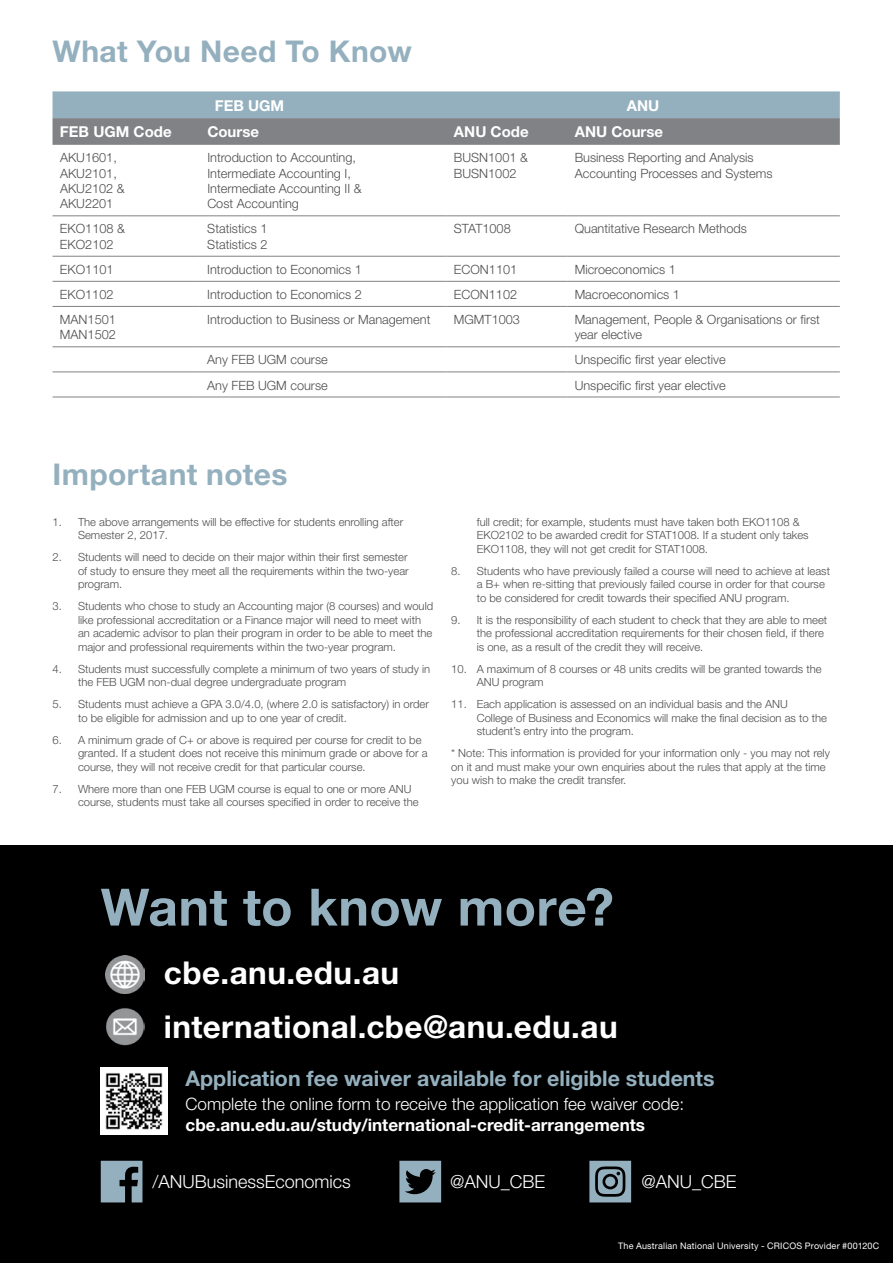
<style>
.page{position:relative;width:893px;height:1263px;background:#fff}
.page>*{position:absolute;margin:0;border:0;box-sizing:border-box;transform-origin:0 0}
.t1{font:700 51.45px "Helvetica Neue LT Std";letter-spacing:.005em;color:#94b0be}
.t2{font:700 31.5px/54px "Helvetica Neue LT Std";letter-spacing:.015em;color:#fff}
.t3{font:700 30px "Helvetica Neue LT Std";letter-spacing:.015em;color:#94b0be}
.t4{font:700 21.3px "Helvetica Neue LT Std";color:#94b0be}
.t5{font:300 18px "Helvetica Neue LT Std";color:#fff}
.t6{font:300 17.1px "Helvetica Neue LT Std";color:#fff}
.t7{font:700 17.1px "Helvetica Neue LT Std";color:#fff}
.t8{font:700 15px "Helvetica Neue LT Std";color:#fff}
.t9{font:300 12.75px/15.3px "Helvetica Neue LT Std";color:#4d4d4f}
.t10{font:300 11.25px/13.5px "Helvetica Neue LT Std";color:#4d4d4f}
.t11{font:9px "Helvetica Neue LT Std";letter-spacing:.02em;color:#fff}
</style>
<div class="page">
<div style="left:0;top:845px;width:893px;height:418px;background:#000"></div>
<img style="left:105px;top:955px;width:39px;height:39px">
<img style="left:106px;top:1008px;width:38px;height:38px">
<svg style="left:101px;top:1161px;width:41px;height:41px"></svg>
<svg style="left:399px;top:1161px;width:42px;height:41px"></svg>
<svg style="left:589px;top:1161px;width:42px;height:41px"></svg>
<img style="left:101px;top:1068px;width:66px;height:66px">
<svg style="left:53px;top:91px;width:787px;height:54px;background:#8b9aa2"></svg>
<hr style="left:53px;top:216px;width:147px;height:1px;background:#808285">
<hr style="left:200px;top:216px;width:246px;height:1px;background:#808285">
<hr style="left:446px;top:216px;width:121px;height:1px;background:#808285">
<hr style="left:567px;top:216px;width:273px;height:1px;background:#808285">
<hr style="left:53px;top:256px;width:147px;height:1px;background:#808285">
<hr style="left:200px;top:256px;width:246px;height:1px;background:#808285">
<hr style="left:446px;top:256px;width:121px;height:1px;background:#808285">
<hr style="left:567px;top:256px;width:273px;height:1px;background:#808285">
<hr style="left:53px;top:281px;width:147px;height:1px;background:#808285">
<hr style="left:200px;top:281px;width:246px;height:1px;background:#808285">
<hr style="left:446px;top:281px;width:121px;height:1px;background:#808285">
<hr style="left:567px;top:281px;width:273px;height:1px;background:#808285">
<hr style="left:53px;top:306px;width:147px;height:1px;background:#808285">
<hr style="left:200px;top:306px;width:246px;height:1px;background:#808285">
<hr style="left:446px;top:306px;width:121px;height:1px;background:#808285">
<hr style="left:567px;top:306px;width:273px;height:1px;background:#808285">
<hr style="left:53px;top:347px;width:147px;height:1px;background:#808285">
<hr style="left:200px;top:347px;width:246px;height:1px;background:#808285">
<hr style="left:446px;top:347px;width:121px;height:1px;background:#808285">
<hr style="left:567px;top:347px;width:273px;height:1px;background:#808285">
<hr style="left:53px;top:372px;width:147px;height:1px;background:#808285">
<hr style="left:200px;top:372px;width:246px;height:1px;background:#808285">
<hr style="left:446px;top:372px;width:121px;height:1px;background:#808285">
<hr style="left:567px;top:372px;width:273px;height:1px;background:#808285">
<hr style="left:53px;top:397px;width:147px;height:1px;background:#808285">
<hr style="left:200px;top:397px;width:246px;height:1px;background:#808285">
<hr style="left:446px;top:397px;width:121px;height:1px;background:#808285">
<hr style="left:567px;top:397px;width:273px;height:1px;background:#808285">
<h3 class="t3" style="left:53px;top:33px;width:361px">What You Need To Know</h3>
<h3 class="t8" style="left:215px;top:96px;width:71px">FEB UGM</h3>
<h3 class="t8" style="left:627px;top:96px;width:34px">ANU</h3>
<h3 class="t8" style="left:60px;top:123px;width:113px">FEB UGM Code</h3>
<h3 class="t8" style="left:207px;top:123px;width:53px">Course</h3>
<h3 class="t8" style="left:454px;top:123px;width:76px">ANU Code</h3>
<h3 class="t8" style="left:575px;top:123px;width:90px">ANU Course</h3>
<p class="t9" style="left:60px;top:150px;width:66px">AKU1601,<br>AKU2101,<br>AKU2102 &amp;<br>AKU2201</p>
<p class="t9" style="left:207px;top:150px;width:156px">Introduction to Accounting,<br>Intermediate Accounting I,<br>Intermediate Accounting II &amp;<br>Cost Accounting</p>
<p class="t9" style="left:454px;top:150px;width:75px">BUSN1001 &amp;<br>BUSN1002</p>
<p class="t9" style="left:575px;top:150px;width:199px">Business Reporting and Analysis<br>Accounting Processes and Systems</p>
<p class="t9" style="left:60px;top:221px;width:66px">EKO1108 &amp;<br>EKO2102</p>
<p class="t9" style="left:207px;top:221px;width:62px">Statistics 1<br>Statistics 2</p>
<p class="t9" style="left:454px;top:221px;width:58px">STAT1008</p>
<p class="t9" style="left:575px;top:221px;width:174px">Quantitative Research Methods</p>
<p class="t9" style="left:60px;top:261px;width:55px">EKO1101</p>
<p class="t9" style="left:207px;top:261px;width:156px">Introduction to Economics 1</p>
<p class="t9" style="left:454px;top:261px;width:65px">ECON1101</p>
<p class="t9" style="left:575px;top:261px;width:103px">Microeconomics 1</p>
<p class="t9" style="left:60px;top:286px;width:55px">EKO1102</p>
<p class="t9" style="left:207px;top:286px;width:156px">Introduction to Economics 2</p>
<p class="t9" style="left:454px;top:286px;width:65px">ECON1102</p>
<p class="t9" style="left:575px;top:286px;width:107px">Macroeconomics 1</p>
<p class="t9" style="left:60px;top:312px;width:57px">MAN1501<br>MAN1502</p>
<p class="t9" style="left:207px;top:312px;width:225px">Introduction to Business or Management</p>
<p class="t9" style="left:454px;top:312px;width:68px">MGMT1003</p>
<p class="t9" style="left:575px;top:312px;width:247px">Management, People &amp; Organisations or first year elective</p>
<p class="t9" style="left:207px;top:352px;width:122px">Any FEB UGM course</p>
<p class="t9" style="left:575px;top:352px;width:153px">Unspecific first year elective</p>
<p class="t9" style="left:207px;top:377px;width:122px">Any FEB UGM course</p>
<p class="t9" style="left:575px;top:377px;width:153px">Unspecific first year elective</p>
<h3 class="t3" style="left:53px;top:456px;width:236px">Important notes</h3>
<p class="t10" style="left:78px;top:515px;width:327px;text-indent:-26px">1. The above arrangements will be effective for students enrolling after<br>Semester 2, 2017.</p>
<p class="t10" style="left:78px;top:550px;width:332px;text-align:justify;text-indent:-26px">2. Students will need to decide on their major within their first semester of study to ensure they meet all the requirements within the two-year program.</p>
<p class="t10" style="left:78px;top:599px;width:357px;text-indent:-26px">3. Students who chose to study an Accounting major (8 courses) and would like professional accreditation or a Finance major will need to meet with an academic advisor to plan their program in order to be able to meet the major and professional requirements within the two-year program.</p>
<p class="t10" style="left:78px;top:662px;width:354px;text-indent:-26px">4. Students must successfully complete a minimum of two years of study in the FEB UGM non-dual degree undergraduate program</p>
<p class="t10" style="left:78px;top:697px;width:352px;text-indent:-26px">5. Students must achieve a GPA 3.0/4.0, (where 2.0 is satisfactory) in order to be eligible for admission and up to one year of credit.</p>
<p class="t10" style="left:78px;top:733px;width:351px;text-indent:-26px">6. A minimum grade of C+ or above is required per course for credit to be granted. If a student does not receive this minimum grade or above for a course, they will not receive credit for that particular course.</p>
<p class="t10" style="left:78px;top:782px;width:342px;text-indent:-26px">7. Where more than one FEB UGM course is equal to one or more ANU course, students must take all courses specified in order to receive the</p>
<p class="t10" style="left:477px;top:515px;width:333px">full credit; for example, students must have taken both EKO1108 &amp;<br>EKO2102 to be awarded credit for STAT1008. If a student only takes<br>EKO1108, they will not get credit for STAT1008.</p>
<p class="t10" style="left:477px;top:564px;width:355px;text-indent:-26px">8. Students who have previously failed a course will need to achieve at least a B+ when re-sitting that previously failed course in order for that course to be considered for credit towards their specified ANU program.</p>
<p class="t10" style="left:477px;top:613px;width:352px;text-indent:-26px">9. It is the responsibility of each student to check that they are able to meet the professional accreditation requirements for their chosen field, if there is one, as a result of the credit they will receive.</p>
<p class="t10" style="left:477px;top:662px;width:346px;text-indent:-26px">10. A maximum of 8 courses or 48 units credits will be granted towards the<br>ANU program</p>
<p class="t10" style="left:477px;top:697px;width:352px;text-indent:-26px">11. Each application is assessed on an individual basis and the ANU<br>College of Business and Economics will make the final decision as to the student’s entry into the program.</p>
<p class="t10" style="left:451px;top:746px;width:380px">* Note: This information is provided for your information only - you may not rely on it and must make your own enquiries about the rules that apply at the time you wish to make the credit transfer.</p>
<h1 class="t1" style="left:101px;top:875px;width:515px">Want to know more?</h1>
<h2 class="t2" style="left:164px;top:945px;width:455px">cbe.anu.edu.au international.cbe@anu.edu.au</h2>
<h3 class="t4" style="left:186px;top:1065px;width:530px">Application fee waiver available for eligible students</h3>
<h3 class="t6" style="left:186px;top:1093px;width:500px">Complete the online form to receive the application fee waiver code:</h3>
<h3 class="t7" style="left:186px;top:1114px;width:461px">cbe.anu.edu.au/study/international-credit-arrangements</h3>
<h3 class="t5" style="left:152px;top:1170px;width:200px">/ANUBusinessEconomics</h3>
<h3 class="t5" style="left:450px;top:1170px;width:97px">@ANU_CBE</h3>
<h3 class="t5" style="left:641px;top:1170px;width:97px">@ANU_CBE</h3>
<p class="t11" style="left:618px;top:1240px;width:263px">The Australian National University - CRICOS Provider #00120C</p>
</div>
